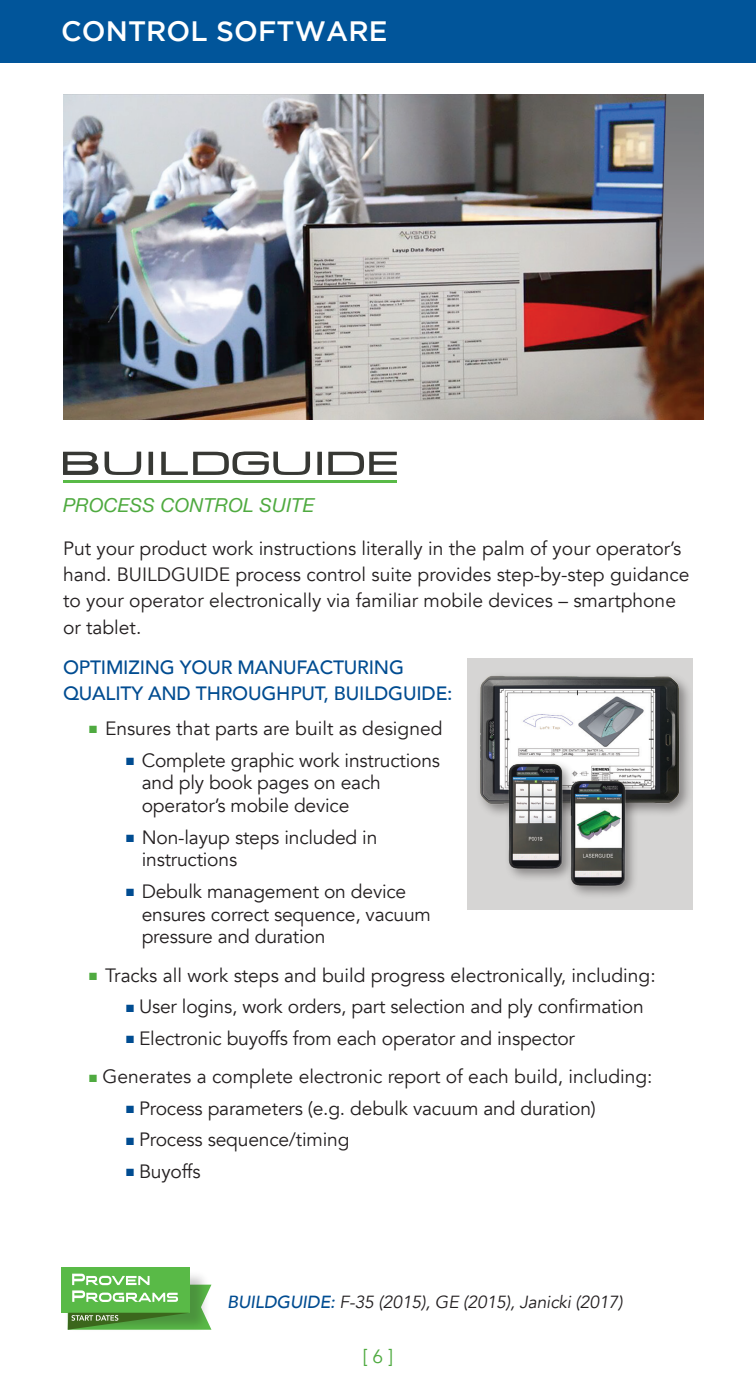
<style>
.page{position:relative;width:756px;height:1386px;background:#fff}
.page>*{position:absolute;margin:0;border:0;box-sizing:border-box;transform-origin:0 0}
._1_Titles_blue{font:500 28px "Gotham";letter-spacing:.005em;color:#fff}
._4_NEW_BLUE_BULLETS{font:19.25px/22.8px "Avenir";letter-spacing:-.01em;color:#231f20}
.body{font:19.25px/26.2px "Avenir";color:#231f20}
._4__NEW_GREEN_BULLET{font:19.25px "Avenir";color:#231f20}
.subtitles{font:500 19.25px/26.2px "Avenir";letter-spacing:-.01em;color:#004c91}
.Green_Paragraph_12_1{font:italic 19.25px "Helvetica Neue";letter-spacing:.01em;color:#4faa40}
.t1{font:19.25px "Avenir";color:#4faa40}
.note2{font:italic 17.5px "Avenir";letter-spacing:-.01em;color:#231f20}
.s1{color:#4faa40}
.s2{color:#004c91}
.s3{font-weight:500;color:#004c91}
</style>
<div class="page">
<div style="left:317px;top:452px;width:5px;height:23px;background:#373834"></div>
<svg style="left:161px;top:451px;width:149px;height:24px"></svg>
<hr style="left:149px;top:452px;width:4px;height:23px;background:#373834">
<svg style="left:105px;top:452px;width:36px;height:23px"></svg>
<svg style="left:63px;top:452px;width:35px;height:23px"></svg>
<svg style="left:328px;top:452px;width:69px;height:23px"></svg>
<hr style="left:63px;top:481px;width:334px;height:2px;background:#59ba47">
<div style="left:0;top:0;width:756px;height:63px;background:#01559a"></div>
<img style="left:63px;top:94px;width:641px;height:326px">
<div style="left:467px;top:658px;width:226px;height:252px;background:#d6d5d4"></div>
<img style="left:479px;top:675px;width:210px;height:139px">
<div style="left:504px;top:760px;width:72px;height:123px;background:#231f20;opacity:.45"></div>
<img style="left:502px;top:758px;width:68px;height:122px">
<div style="left:566px;top:777px;width:73px;height:123px;background:#231f20;opacity:.45"></div>
<img style="left:565px;top:775px;width:68px;height:122px">
<div style="left:61px;top:1268px;width:129px;height:45px;background:#59ba47"></div>
<svg style="left:68px;top:1274px;width:143px;height:56px"></svg>
<p class="_1_Titles_blue" style="left:61px;top:16px;width:328px">CONTROL SOFTWARE</p>
<p class="Green_Paragraph_12_1" style="left:63px;top:491px;width:253px">PROCESS CONTROL SUITE</p>
<p class="body" style="left:63px;top:535px;width:628px">Put your product work instructions literally in the palm of your operator’s hand. BUILDGUIDE process control suite provides step-by-step guidance to your operator electronically via familiar mobile devices – smartphone or tablet.</p>
<p class="subtitles" style="left:63px;top:653px;width:391px">OPTIMIZING YOUR MANUFACTURING<br>QUALITY AND THROUGHPUT, BUILDGUIDE:</p>
<p class="_4__NEW_GREEN_BULLET" style="left:89px;top:717px;width:355px"><span class="s1">■</span> Ensures that parts are built as designed</p>
<p class="_4_NEW_BLUE_BULLETS" style="left:142px;top:749px;width:300px;text-indent:-16px"><span class="s2">■</span> Complete graphic work instructions and ply book pages on each operator’s mobile device</p>
<p class="_4_NEW_BLUE_BULLETS" style="left:142px;top:826px;width:237px;text-indent:-16px"><span class="s2">■</span> Non-layup steps included in instructions</p>
<p class="_4_NEW_BLUE_BULLETS" style="left:142px;top:880px;width:291px;text-indent:-16px"><span class="s2">■</span> Debulk management on device ensures correct sequence, vacuum pressure and duration</p>
<p class="_4__NEW_GREEN_BULLET" style="left:89px;top:964px;width:568px"><span class="s1">■</span> Tracks all work steps and build progress electronically, including:</p>
<p class="_4_NEW_BLUE_BULLETS" style="left:126px;top:996px;width:519px"><span class="s2">■</span> User logins, work orders, part selection and ply confirmation</p>
<p class="_4_NEW_BLUE_BULLETS" style="left:126px;top:1027px;width:451px"><span class="s2">■</span> Electronic buyoffs from each operator and inspector</p>
<p class="_4__NEW_GREEN_BULLET" style="left:89px;top:1065px;width:565px"><span class="s1">■</span> Generates a complete electronic report of each build, including:</p>
<p class="_4_NEW_BLUE_BULLETS" style="left:126px;top:1097px;width:471px"><span class="s2">■</span> Process parameters (e.g. debulk vacuum and duration)</p>
<p class="_4_NEW_BLUE_BULLETS" style="left:126px;top:1129px;width:225px"><span class="s2">■</span> Process sequence/timing</p>
<p class="_4_NEW_BLUE_BULLETS" style="left:126px;top:1160px;width:76px"><span class="s2">■</span> Buyoffs</p>
<p class="note2" style="left:227px;top:1292px;width:397px"><span class="s3">BUILDGUIDE:</span> F-35 (2015), GE (2015), Janicki (2017)</p>
<p class="t1" style="left:363px;top:1345px;width:32px">[ 6 ]</p>
</div>
